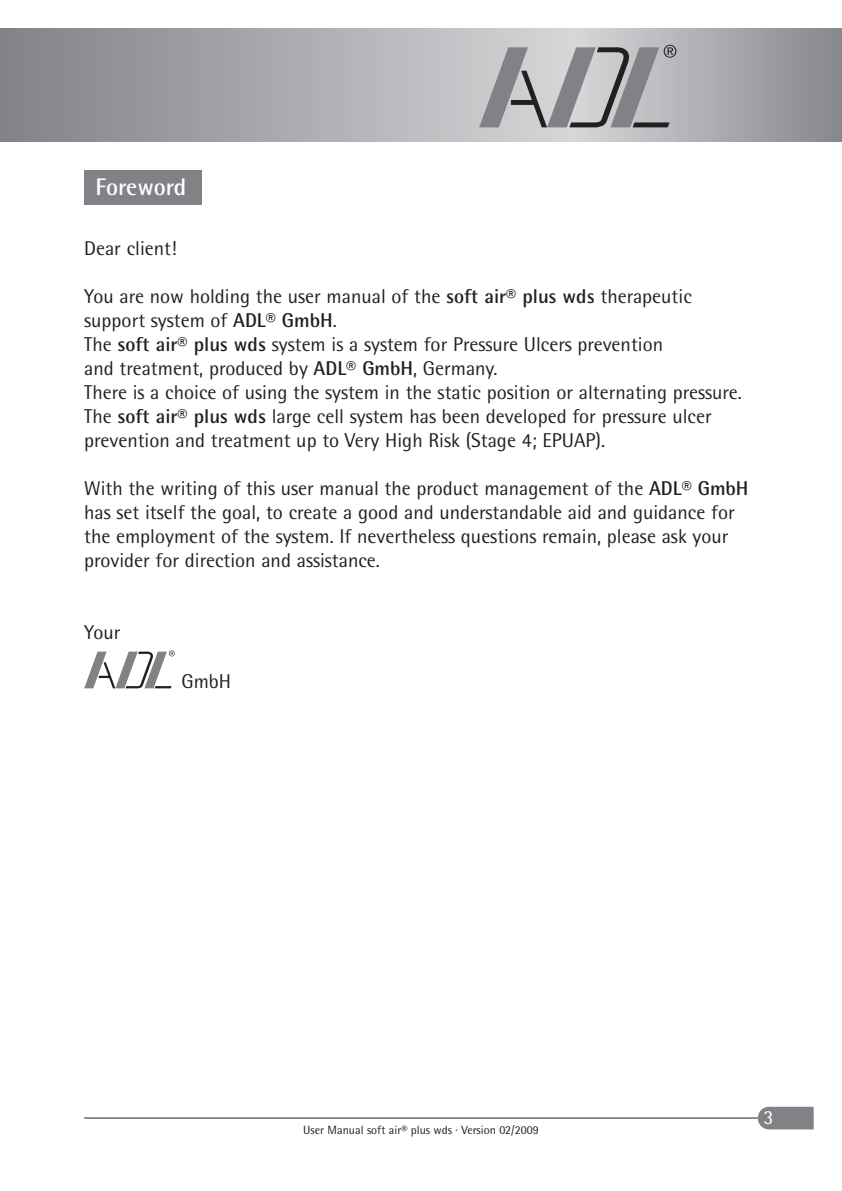
<style>
.page{position:relative;width:842px;height:1191px;background:#fff}
.page>*{position:absolute;margin:0;border:0;box-sizing:border-box;transform-origin:0 0}
.t1{font:700 24px "Rotis Semi Sans";color:#fff}
.t2{font:20px/24px "Rotis Semi Sans";color:#231f20}
.t3{font:20px "Rotis Semi Sans";color:#fff}
.t4{font:12px "Rotis Semi Sans";color:#231f20}
.s1{font-weight:700}
</style>
<div class="page">
<div style="left:0;top:28px;width:575px;height:114px;background:linear-gradient(to right,#808285,#d5d6d8)"></div>
<div style="left:575px;top:28px;width:267px;height:114px;background:linear-gradient(to right,#d6d6d9,#85878b)"></div>
<svg style="left:479px;top:45px;width:197px;height:82px;background:#a6a7a9"></svg>
<svg style="left:758px;top:1106px;width:56px;height:23px"></svg>
<hr style="left:84px;top:1117px;width:674px;height:1px;background:#231f20">
<div style="left:84px;top:170px;width:117px;height:34px;background:#808285"></div>
<svg style="left:84px;top:650px;width:91px;height:38px"></svg>
<p class="t1" style="left:96px;top:178px;width:92px">Foreword</p>
<p class="t2" style="left:84px;top:238px;width:94px">Dear client!</p>
<p class="t2" style="left:84px;top:286px;width:659px">You are now holding the user manual of the <span class="s1">soft air® plus wds</span> therapeutic support system of <span class="s1">ADL® GmbH</span>.<br>The <span class="s1">soft air® plus wds</span> system is a system for Pressure Ulcers prevention<br>and treatment, produced by <span class="s1">ADL® GmbH</span>, Germany.<br>There is a choice of using the system in the static position or alternating pressure.<br>The <span class="s1">soft air® plus wds</span> large cell system has been developed for pressure ulcer prevention and treatment up to Very High Risk (Stage 4; EPUAP).</p>
<p class="t2" style="left:84px;top:478px;width:666px">With the writing of this user manual the product management of the <span class="s1">ADL® GmbH </span>has set itself the goal, to create a good and understandable aid and guidance for the employment of the system. If nevertheless questions remain, please ask your provider for direction and assistance.</p>
<p class="t2" style="left:84px;top:622px;width:38px">Your</p>
<p class="t2" style="left:181px;top:671px;width:51px">GmbH</p>
<p class="t4" style="left:303px;top:1126px;width:237px">User Manual soft air® plus wds · Version 02/2009</p>
<p class="t3" style="left:763px;top:1110px;width:12px">3</p>
</div>
